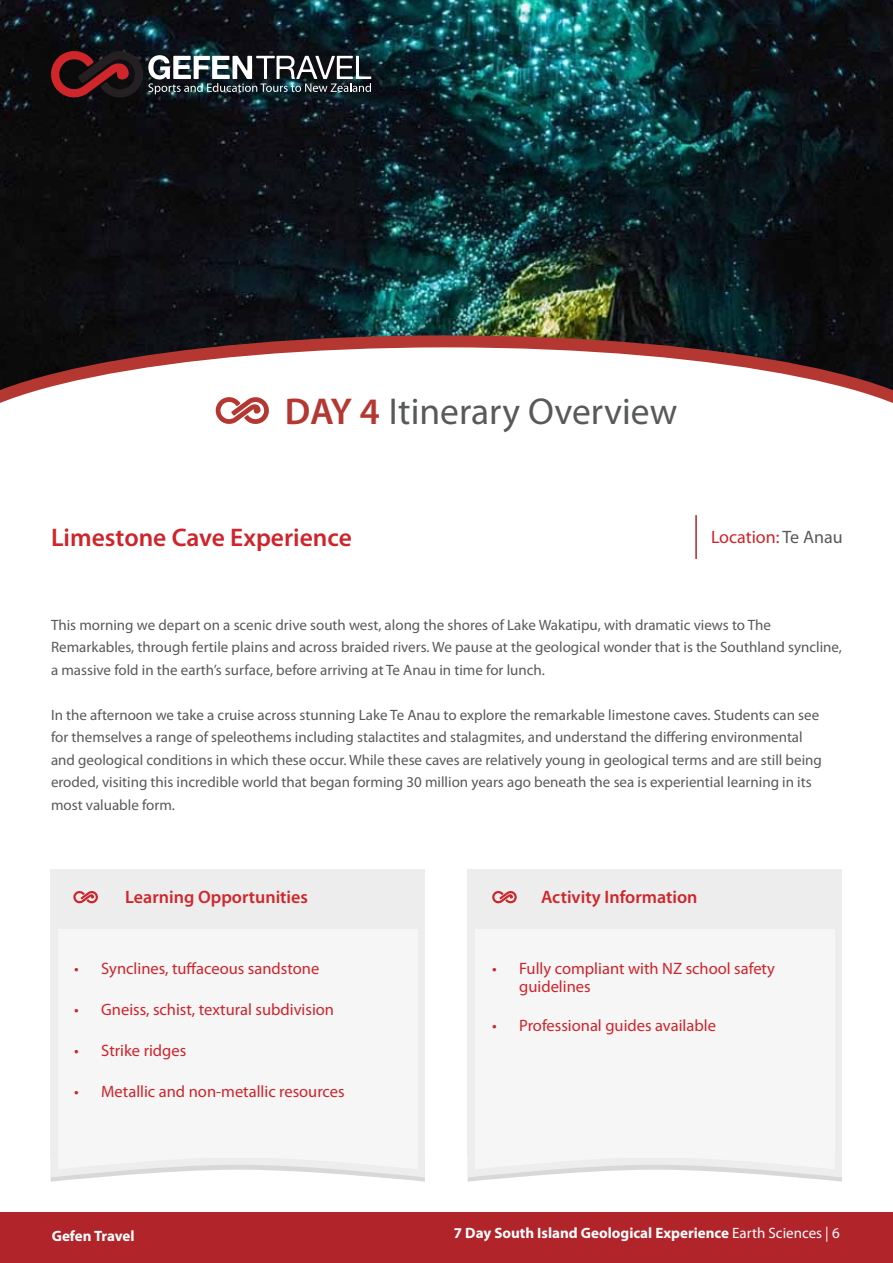
<style>
.page{position:relative;width:893px;height:1263px;background:#fff}
.page>*{position:absolute;margin:0;border:0;box-sizing:border-box;transform-origin:0 0}
.t1{font:37.5px "Myriad Pro";color:#58595b}
.t2{font:600 25.5px "Myriad Pro";color:#ce242a}
.t3{font:600 18px "Myriad Pro";color:#cf262b}
.t4{font:18px "Myriad Pro";color:#ce242a}
.t5{font:16.5px/18px "Myriad Pro";color:#ce242a}
.t6{font:15px/22.5px "Myriad Pro";color:#58595b}
.t7{font:700 15px "Myriad Pro";color:#fff}
.s1{font-weight:600;color:#b43831}
.s2{color:#58595b}
.s3{font-weight:400}
</style>
<div class="page">
<div style="left:0;top:1212px;width:893px;height:51px;background:#b0242a"></div>
<img style="left:0;top:0;width:893px;height:335px">
<svg style="left:0;top:335px;width:893px;height:68px"></svg>
<div style="left:468px;top:869px;width:374px;height:287px;background:#ededee"></div>
<svg style="left:468px;top:1156px;width:374px;height:25px"></svg>
<div style="left:475px;top:929px;width:360px;height:228px;background:#f6f6f6"></div>
<div style="left:51px;top:869px;width:374px;height:287px;background:#ededee"></div>
<svg style="left:51px;top:1156px;width:374px;height:25px"></svg>
<div style="left:58px;top:929px;width:360px;height:228px;background:#f6f6f6"></div>
<svg style="left:73px;top:891px;width:25px;height:13px"></svg>
<svg style="left:492px;top:891px;width:25px;height:13px"></svg>
<svg style="left:215px;top:395px;width:54px;height:29px"></svg>
<hr style="left:695px;top:515px;width:2px;height:44px;background:#b0242a">
<svg style="left:50px;top:48px;width:321px;height:53px"></svg>
<h1 class="t1" style="left:285px;top:388px;width:394px"><span class="s1">DAY 4</span> Itinerary Overview</h1>
<h2 class="t2" style="left:51px;top:521px;width:302px">Limestone Cave Experience</h2>
<p class="t4" style="left:711px;top:526px;width:133px">Location: <span class="s2">Te Anau</span></p>
<p class="t6" style="left:51px;top:613px;width:792px">This morning we depart on a scenic drive south west, along the shores of Lake Wakatipu, with dramatic views to The<br>Remarkables, through fertile plains and across braided rivers. We pause at the geological wonder that is the Southland syncline, a massive fold in the earth’s surface, before arriving at Te Anau in time for lunch.</p>
<p class="t6" style="left:51px;top:703px;width:772px">In the afternoon we take a cruise across stunning Lake Te Anau to explore the remarkable limestone caves. Students can see for themselves a range of speleothems including stalactites and stalagmites, and understand the differing environmental and geological conditions in which these occur. While these caves are relatively young in geological terms and are still being eroded, visiting this incredible world that began forming 30 million years ago beneath the sea is experiential learning in its most valuable form.</p>
<p class="t3" style="left:125px;top:886px;width:184px">Learning Opportunities</p>
<p class="t3" style="left:541px;top:886px;width:158px">Activity Information</p>
<p class="t5" style="left:74px;top:959px;width:246px">• Synclines, tuffaceous sandstone</p>
<p class="t5" style="left:74px;top:1000px;width:261px">• Gneiss, schist, textural subdivision</p>
<p class="t5" style="left:74px;top:1041px;width:114px">• Strike ridges</p>
<p class="t5" style="left:74px;top:1082px;width:272px">• Metallic and non-metallic resources</p>
<p class="t5" style="left:519px;top:959px;width:257px;text-indent:-27px">• Fully compliant with NZ school safety guidelines</p>
<p class="t5" style="left:492px;top:1016px;width:225px">• Professional guides available</p>
<p class="t7" style="left:52px;top:1226px;width:84px">Gefen Travel</p>
<p class="t7" style="left:454px;top:1223px;width:387px">7 Day South Island Geological Experience <span class="s3">Earth Sciences | 6</span></p>
</div>
